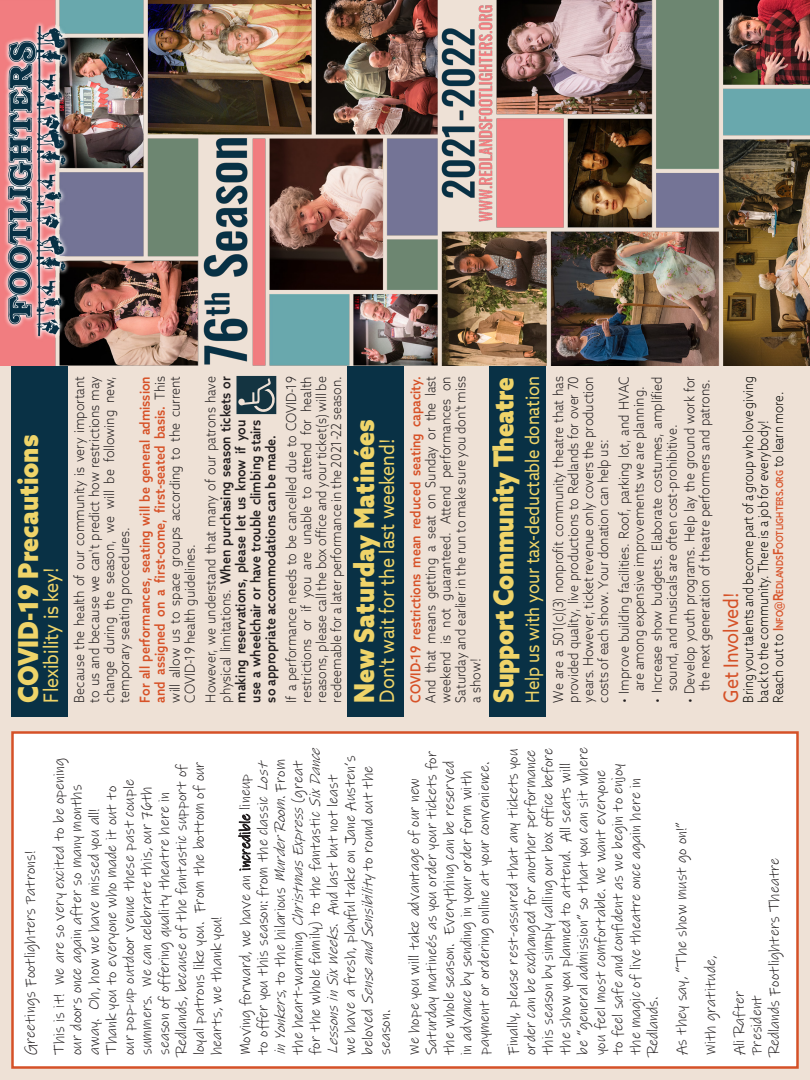
<style>
.page{position:relative;width:810px;height:1080px;background:#eee1d6}
.page>*{position:absolute;margin:0;border:0;box-sizing:border-box;transform-origin:0 0}
.t1{font:900 27.5px "Azo Sans";color:#efd469;scale:.9 1}
.t2{font:900 27.5px "Azo Sans";letter-spacing:-.02em;color:#efd469;scale:.88 1}
.t3{font:20px "Azo Sans";color:#efd469;scale:.9 1}
.t4{font:20px "Azo Sans";color:#d55127;scale:.9 1}
.t5{font:18.75px "Azo Sans";letter-spacing:-.01em;color:#efd469;scale:.9 1}
.t6{font:15px/17.5px "Ink Free";color:#231f20}
.t7{font:300 13.75px/15px "Azo Sans";color:#231f20;text-align:justify;scale:.9 1}
.t8{font:500 13.75px/15px "Azo Sans";color:#231f20;scale:.9 1}
.t9{font:500 13.75px/15px "Azo Sans";color:#d75228;text-align:justify;scale:.9 1}
.t10{font:300 13.75px/15px "Azo Sans";color:#040503;scale:.85 1}
.t11{font:500 9.62px "Azo Sans";color:#d75228;scale:.85 1}
.s1{font-weight:300;color:#231f20}
.s2{font-weight:300}
.s3{font-weight:500;color:#d75228}
.s4{font-weight:300;font-size:13.75px;color:#040503}
.s5{font-size:13.75px}
.s6{font-style:italic}
</style>
<div class="page">
<img style="left:0;top:0;width:810px;height:366px">
<div style="left:347px;top:366px;width:56px;height:351px;background:#093145"></div>
<div style="left:489px;top:366px;width:56px;height:351px;background:#093145"></div>
<div style="left:11px;top:366px;width:57px;height:351px;background:#093145"></div>
<div style="left:12px;top:732px;width:786px;height:336px;background:#fff"></div>
<div style="left:11px;top:731px;width:788px;height:338px;border:2px solid #d55127"></div>
<svg style="left:236px;top:376px;width:40px;height:38px;background:#3a525b"></svg>
<p class="t1" style="left:10px;top:702px;width:299px;rotate:-90deg">COVID-19 Precautions</p>
<p class="t3" style="left:38px;top:702px;width:151px;rotate:-90deg">Flexibility is key!</p>
<p class="t7" style="left:72px;top:702px;width:364px;rotate:-90deg">Because the health of our community is very important to us and because we can't predict how restrictions may change during the season, we will be following new, temporary seating procedures.</p>
<p class="t9" style="left:137px;top:702px;width:364px;rotate:-90deg">For all performances, seating will be general admission and assigned on a first-come, first-seated basis. <span class="s1">This will allow us to space groups according to the current COVID-19 health guidelines.</span></p>
<p class="t8" style="left:203px;top:702px;width:364px;rotate:-90deg"><span class="s2">However, we understand that many of our patrons have physical limitations.</span> When purchasing season tickets or making reservations, please let us know if you<br>use a wheelchair or have trouble climbing stairs<br>so appropriate accommodations can be made.</p>
<p class="t7" style="left:284px;top:702px;width:364px;rotate:-90deg">If a performance needs to be cancelled due to COVID-19 restrictions or if you are unable to attend for health reasons, please call the box office and your ticket(s) will be redeemable for a later performance in the 2021-22 season.</p>
<p class="t1" style="left:346px;top:702px;width:316px;rotate:-90deg">New Saturday Matinées</p>
<p class="t3" style="left:374px;top:702px;width:294px;rotate:-90deg">Don't wait for the last weekend!</p>
<p class="t7" style="left:408px;top:702px;width:364px;rotate:-90deg"><span class="s3">COVID-19 restrictions mean reduced seating capacity.<br></span>And that means getting a seat on Sunday or the last weekend is not guaranteed. Attend performances on Saturday and earlier in the run to make sure you don't miss a show!</p>
<p class="t2" style="left:485px;top:702px;width:371px;rotate:-90deg">Support Community Theatre</p>
<p class="t5" style="left:520px;top:702px;width:364px;rotate:-90deg">Help us with your tax-deductable donation</p>
<p class="t7" style="left:551px;top:702px;width:364px;rotate:-90deg">We are a 501(c)(3) nonprofit community theatre that has provided quality, live productions to Redlands for over 70 years. However, ticket revenue only covers the production costs of each show. Your donation can help us:</p>
<p class="t7" style="left:616px;top:702px;width:364px;text-align:center;rotate:-90deg">• Improve building facilities. Roof, parking lot, and HVAC are among expensive improvements we are planning.</p>
<p class="t7" style="left:649px;top:691px;width:352px;text-indent:-11px;rotate:-90deg">• Increase show budgets. Elaborate costumes, amplified sound, and musicals are often cost-prohibitive.</p>
<p class="t7" style="left:682px;top:702px;width:364px;text-align:right;rotate:-90deg">• Develop youth programs. Help lay the ground work for the next generation of theatre performers and patrons.</p>
<p class="t10" style="left:741px;top:702px;width:385px;rotate:-90deg">Bring your talents and become part of a group who love giving back to the community. There is a job for everybody!</p>
<p class="t11" style="left:773px;top:702px;width:367px;rotate:-90deg"><span class="s4">Reach out to</span> <span class="s5">I</span> nfo<span class="s5">@R</span>edlands<span class="s5">F</span>ootlighters<span class="s5">.</span>org <span class="s4">to learn more.</span></p>
<p class="t4" style="left:718px;top:702px;width:124px;rotate:-90deg">Get Involved!</p>
<p class="t6" style="left:21px;top:1055px;width:206px;rotate:-90deg">Greetings Footlighters Patrons!</p>
<p class="t6" style="left:50px;top:1055px;width:299px;rotate:-90deg">This is it! We are so very excited to be opening our doors once again after so many months away. Oh, how we have missed you all!<br>Thank you to everyone who made it out to<br>our pop-up outdoor venue these past couple summers. We can celebrate this, our 76th season of offering quality theatre here in Redlands, because of the fantastic support of loyal patrons like you. From the bottom of our hearts, we thank you!</p>
<p class="t6" style="left:236px;top:1055px;width:315px;rotate:-90deg">Moving forward, we have an incredible lineup<br>to offer you this season: from the classic <span class="s6">Lost inYonkers</span>, t o t h e h i l a r i o u s <span class="s6">MurderRoom</span>. F r o m the heart-warming <span class="s6">ChristmasExpress</span>(great for the whole family) to the fantastic <span class="s6">SixDance LessonsinSixWeeks</span>. A n d l a s t b u t n o t l e a s t<br>we have a fresh, playful take on Jane Austen’s<br>b e l o v e d <span class="s6">SenseandSensibility</span>t o r o u n d o u t t h e season.</p>
<p class="t6" style="left:405px;top:1055px;width:305px;rotate:-90deg">We hope you will take advantage of our new Saturday matineés as you order your tickets for the whole season. Everything can be reserved in advance by sending in your order form with payment or ordering online at your convenience.</p>
<p class="t6" style="left:504px;top:1055px;width:309px;rotate:-90deg">Finally, please rest-assured that any tickets you order can be exchanged for another performance this season by simply calling our box office before the show you planned to attend. All seats will be “general admission” so that you can sit where you feel most comfortable. We want everyone<br>to feel safe and confident as we begin to enjoy the magic of live theatre once again here in Redlands.</p>
<p class="t6" style="left:673px;top:1055px;width:234px;rotate:-90deg">As they say, “The show must go on!”</p>
<p class="t6" style="left:701px;top:1055px;width:101px;rotate:-90deg">With gratitude,</p>
<p class="t6" style="left:730px;top:1055px;width:199px;rotate:-90deg">Ali Rafter<br>President<br>Redlands Footlighters Theatre</p>
</div>
